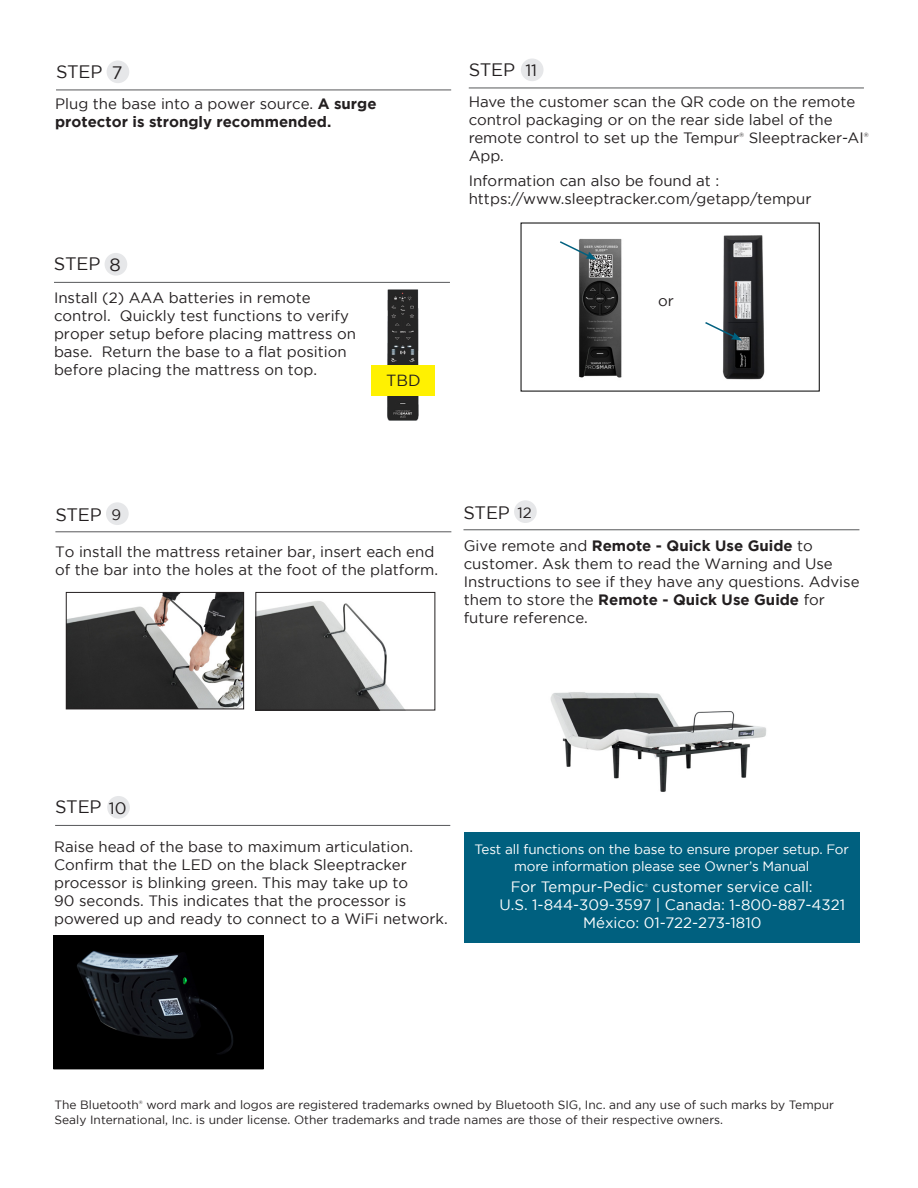
<style>
.page{position:relative;width:918px;height:1188px;background:#fff}
.page>*{position:absolute;margin:0;border:0;box-sizing:border-box;transform-origin:0 0}
.Category_12{font:18px "Gotham";letter-spacing:-.01em;color:#231f20}
.Category_12-2{font:16.5px "Gotham";color:#231f20}
.Alert{font:16.05px "Gotham";color:#231f20}
.Step_Body{font:15px/18px "Gotham";color:#231f20}
.t1{font:15px "Gotham";color:#fff}
.t2{font:700 15px/18px "Gotham";color:#231f20}
.Category_12-3{font:15px "Gotham";color:#231f20}
.t3{font:13.5px/16.5px "Gotham";letter-spacing:-.01em;color:#fff;text-align:center}
.t4{font:12px/14.4px "Gotham";color:#231f20}
.t5{font:6px "Gotham";color:#231f20}
.t6{font:4.8px "Gotham";color:#231f20}
.t7{font:300 4.5px "Gotham";color:#fff}
.s1{font-weight:400}
.s2{font-weight:700}
.s3{font-size:16.5px}
</style>
<div class="page">
<img style="left:579px;top:238px;width:43px;height:140px">
<div style="left:521px;top:59px;width:23px;height:22px;background:#e6e7e9;border-radius:50%"></div>
<hr style="left:469px;top:88px;width:395px;height:1px;background:#57585a">
<div style="left:464px;top:833px;width:395px;height:110px;background:#00607f"></div>
<div style="left:107px;top:60px;width:22px;height:23px;background:#e6e7e9;border-radius:50%"></div>
<hr style="left:56px;top:90px;width:395px;height:1px;background:#57585a">
<div style="left:105px;top:253px;width:22px;height:23px;background:#e6e7e9;border-radius:50%"></div>
<hr style="left:54px;top:282px;width:396px;height:1px;background:#57585a">
<div style="left:514px;top:500px;width:23px;height:23px;background:#e6e7e9;border-radius:50%"></div>
<hr style="left:463px;top:529px;width:396px;height:1px;background:#57585a">
<div style="left:107px;top:796px;width:23px;height:23px;background:#e6e7e9;border-radius:50%"></div>
<hr style="left:55px;top:825px;width:395px;height:1px;background:#57585a">
<div style="left:106px;top:502px;width:23px;height:23px;background:#e6e7e9;border-radius:50%"></div>
<hr style="left:55px;top:531px;width:396px;height:1px;background:#57585a">
<img style="left:68px;top:594px;width:174px;height:113px">
<div style="left:66px;top:592px;width:178px;height:117px;border:1px solid #231f20"></div>
<img style="left:257px;top:601px;width:147px;height:107px">
<div style="left:255px;top:592px;width:180px;height:118px;border:1px solid #231f20"></div>
<img style="left:722px;top:235px;width:43px;height:145px">
<svg style="left:560px;top:240px;width:37px;height:20px"></svg>
<svg style="left:705px;top:321px;width:37px;height:19px"></svg>
<img style="left:56px;top:937px;width:206px;height:130px">
<div style="left:54px;top:935px;width:210px;height:134px;border:1px solid #000"></div>
<img style="left:387px;top:289px;width:32px;height:132px">
<div style="left:371px;top:365px;width:64px;height:31px;background:#fff101"></div>
<img style="left:550px;top:692px;width:216px;height:100px">
<p class="Category_12" style="left:56px;top:61px;width:48px">STEP</p>
<p class="Category_12" style="left:112px;top:63px;width:12px">7</p>
<p class="Category_12" style="left:469px;top:59px;width:48px">STEP</p>
<p class="Category_12-2" style="left:526px;top:61px;width:13px">11</p>
<p class="t2" style="left:55px;top:94px;width:323px"><span class="s1">Plug the base into a power source.</span> A surge protector is strongly recommended.</p>
<p class="Step_Body" style="left:469px;top:93px;width:388px">Have the customer scan the QR code on the remote control packaging or on the rear side label of the remote control to set up the Tempur</p>
<p class="t5" style="left:739px;top:131px;width:6px">®</p>
<p class="Step_Body" style="left:749px;top:129px;width:117px">Sleeptracker-AI</p>
<p class="t5" style="left:864px;top:131px;width:6px">®</p>
<p class="Step_Body" style="left:469px;top:147px;width:37px">App.</p>
<p class="Step_Body" style="left:469px;top:172px;width:344px">Information can also be found at : https://www.sleeptracker.com/getapp/tempur</p>
<p class="Category_12" style="left:54px;top:254px;width:48px">STEP</p>
<p class="Category_12" style="left:109px;top:255px;width:13px">8</p>
<p class="Step_Body" style="left:54px;top:289px;width:303px">Install (2) AAA batteries in remote control. Quickly test functions to verify proper setup before placing mattress on base. Return the base to a flat position before placing the mattress on top.</p>
<p class="Alert" style="left:386px;top:371px;width:36px">TBD</p>
<p class="Step_Body" style="left:658px;top:291px;width:17px">or</p>
<p class="Category_12" style="left:55px;top:505px;width:48px">STEP</p>
<p class="Category_12-3" style="left:112px;top:506px;width:11px">9</p>
<p class="Step_Body" style="left:55px;top:543px;width:385px">To install the mattress retainer bar, insert each end of the bar into the holes at the foot of the platform.</p>
<p class="Category_12" style="left:463px;top:503px;width:48px">STEP</p>
<p class="Category_12-3" style="left:517px;top:504px;width:16px">12</p>
<p class="Step_Body" style="left:464px;top:536px;width:397px">Give remote and <span class="s2">Remote - Quick Use Guide</span> to customer. Ask them to read the Warning and Use Instructions to see if they have any questions. Advise them to store the <span class="s2">Remote - Quick Use Guide</span> for future reference.</p>
<p class="Category_12" style="left:55px;top:797px;width:73px">STEP <span class="s3">10</span></p>
<p class="Step_Body" style="left:54px;top:837px;width:395px">Raise head of the base to maximum articulation.<br>Confirm that the LED on the black Sleeptracker processor is blinking green. This may take up to<br>90 seconds. This indicates that the processor is powered up and ready to connect to a WiFi network.</p>
<p class="t3" style="left:475px;top:841px;width:376px">Test all functions on the base to ensure proper setup. For more information please see Owner’s Manual</p>
<p class="t1" style="left:511px;top:878px;width:135px">For Tempur-Pedic</p>
<p class="t7" style="left:644px;top:883px;width:5px">®</p>
<p class="t1" style="left:653px;top:878px;width:162px">customer service call:</p>
<p class="t1" style="left:500px;top:896px;width:347px">U.S. 1-844-309-3597 | Canada: 1-800-887-4321</p>
<p class="t1" style="left:583px;top:914px;width:180px">México: 01-722-273-1810</p>
<p class="t4" style="left:55px;top:1098px;width:86px">The Bluetooth</p>
<p class="t6" style="left:139px;top:1100px;width:5px">®</p>
<p class="t4" style="left:55px;top:1098px;width:781px;text-indent:92px">word mark and logos are registered trademarks owned by Bluetooth SIG, Inc. and any use of such marks by Tempur<br>Sealy International, Inc. is under license. Other trademarks and trade names are those of their respective owners.</p>
</div>
